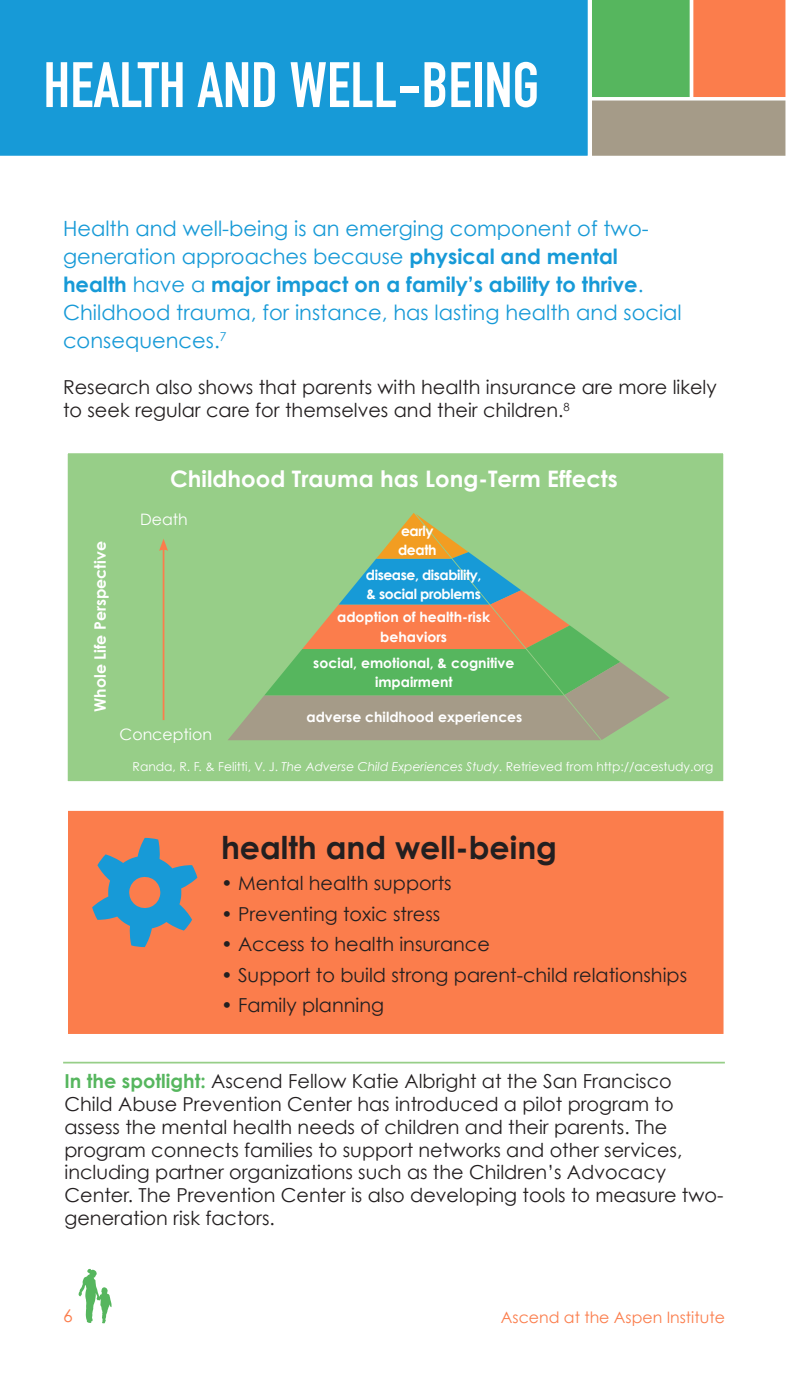
<style>
.page{position:relative;width:788px;height:1386px;background:#fff}
.page>*{position:absolute;margin:0;border:0;box-sizing:border-box;transform-origin:0 0}
.t1{font:63px "DIN Engschrift Std";color:#fff}
.intro_copy_-_12_16_b{font:700 31.5px "Century Gothic";color:#231f20}
.t2{font:700 22.75px "Century Gothic";color:#fff}
.intro_copy_-_12_16_b-2{font:21px/28px "Century Gothic";color:#179ad7}
.body_copy_-_11_13_bl{font:19.25px/22.8px "Century Gothic";color:#231f20}
.intro_copy_-_10_15_b{font:17.5px "Century Gothic";color:#fb7d4c}
.t3{font:15.75px "Century Gothic";color:#fb7d4c}
.chart_text{font:700 15.75px "Century Gothic";color:#fff}
.chart_text-2{font:15.75px "Century Gothic";color:#fff}
.chart_text-3{font:700 14px/19.2px "Century Gothic";color:#fff;text-align:center}
.chart_text-4{font:700 14px/19.2px "Century Gothic";letter-spacing:-.03em;color:#fff}
.chart_text-5{font:12.25px "Century Gothic";color:#fff}
.s1{font-weight:700}
.s2{font-style:italic}
.s3{font-weight:700;color:#56b65e}
</style>
<div class="page">
<div style="left:64px;top:807px;width:663px;height:230px;background:#fb7d4c;border:4px solid #fff"></div>
<div style="left:0;top:0;width:588px;height:156px;background:#179ad7"></div>
<svg style="left:92px;top:838px;width:105px;height:109px"></svg>
<hr style="left:63px;top:1062px;width:661px;height:2px;background:#97ce88">
<div style="left:64px;top:450px;width:662px;height:335px;background:#97ce88;border:4px solid #fff"></div>
<svg style="left:228px;top:513px;width:441px;height:227px"></svg>
<hr style="left:163px;top:548px;width:1px;height:172px;background:#fb7d4c">
<svg style="left:159px;top:539px;width:9px;height:12px"></svg>
<svg style="left:592px;top:0;width:194px;height:156px;background:#a99e6d"></svg>
<svg style="left:79px;top:1269px;width:33px;height:54px"></svg>
<p class="t1" style="left:43px;top:48px;width:497px">HEALTH AND WELL-BEING</p>
<p class="intro_copy_-_12_16_b-2" style="left:63px;top:214px;width:620px">Health and well-being is an emerging component of two&shy;generation approaches because <span class="s1">physical and mental health</span> have a <span class="s1">major impact on a family’s ability to thrive</span>.<br>Childhood trauma, for instance, has lasting health and social consequences.<sup>7</sup></p>
<p class="body_copy_-_11_13_bl" style="left:63px;top:376px;width:655px">Research also shows that parents with health insurance are more likely to seek regular care for themselves and their children.<sup>8</sup></p>
<p class="chart_text" style="left:90px;top:712px;width:172px;rotate:-90deg">Whole Life Perspective</p>
<p class="t2" style="left:170px;top:464px;width:449px">Childhood Trauma has Long-Term Effects</p>
<p class="chart_text-2" style="left:140px;top:510px;width:49px">Death</p>
<p class="chart_text-4" style="left:398px;top:521px;width:40px">early death</p>
<p class="chart_text-4" style="left:366px;top:565px;width:117px">disease, disability,</p>
<p class="chart_text-4" style="left:366px;top:584px;width:116px">&amp; social problems</p>
<p class="chart_text-3" style="left:337px;top:607px;width:154px">adoption of health-risk behaviors</p>
<p class="chart_text-3" style="left:313px;top:653px;width:203px">social, emotional, &amp; cognitive impairment</p>
<p class="chart_text-3" style="left:306px;top:707px;width:217px">adverse childhood experiences</p>
<p class="chart_text-2" style="left:120px;top:725px;width:94px">Conception</p>
<p class="chart_text-5" style="left:133px;top:759px;width:582px">Randa, R. F. &amp; Felitti, V. J. <span class="s2">The Adverse Child Experiences Study</span>. Retrieved from http://acestudy.org</p>
<p class="intro_copy_-_12_16_b" style="left:221px;top:828px;width:337px">health and well-being</p>
<p class="body_copy_-_11_13_bl" style="left:221px;top:871px;width:232px">• Mental health supports</p>
<p class="body_copy_-_11_13_bl" style="left:221px;top:902px;width:221px">• Preventing toxic stress</p>
<p class="body_copy_-_11_13_bl" style="left:221px;top:933px;width:270px">• Access to health insurance</p>
<p class="body_copy_-_11_13_bl" style="left:221px;top:963px;width:467px">• Support to build strong parent-child relationships</p>
<p class="body_copy_-_11_13_bl" style="left:221px;top:994px;width:165px">• Family planning</p>
<p class="body_copy_-_11_13_bl" style="left:64px;top:1070px;width:660px"><span class="s3">In the spotlight:</span> Ascend Fellow Katie Albright at the San Francisco Child Abuse Prevention Center has introduced a pilot program to assess the mental health needs of children and their parents. The program connects families to support networks and other services, including partner organizations such as the Children’s Advocacy Center. The Prevention Center is also developing tools to measure two&shy;generation risk factors.</p>
<p class="intro_copy_-_10_15_b" style="left:63px;top:1305px;width:11px">6</p>
<p class="t3" style="left:501px;top:1308px;width:225px">Ascend at the Aspen Institute</p>
</div>
